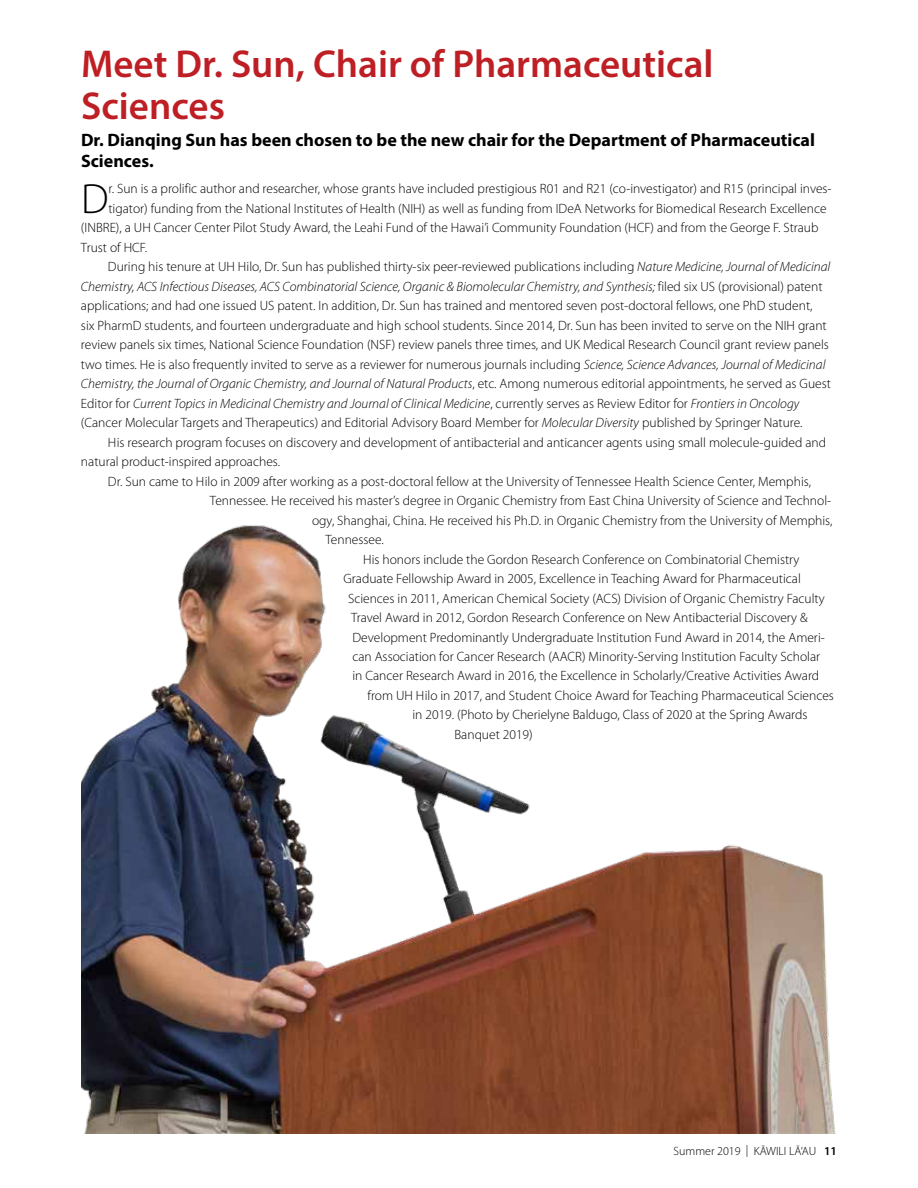
<style>
.page{position:relative;width:918px;height:1188px;background:#fff}
.page>*{position:absolute;margin:0;border:0;box-sizing:border-box;transform-origin:0 0}
.t1{font:300 42.45px "Myriad Pro";color:#000}
.t2{font:600 39px/42px "Myriad Pro";color:#be1f24}
.t3{font:700 18px/21px "Myriad Pro";color:#000}
.t4{font:300 13.5px "Myriad Pro";color:#000}
.t5{font:italic 300 13.5px "Myriad Pro";color:#000}
.t6{font:300 12px "Myriad Pro";color:#000}
.s1{font-style:italic}
.s2{font-style:normal}
.s3{font-weight:600}
</style>
<div class="page">
<img style="left:81px;top:525px;width:755px;height:609px">
<p class="t2" style="left:81px;top:42px;width:634px">Meet Dr. Sun, Chair of Pharmaceutical<br>Sciences</p>
<p class="t3" style="left:81px;top:129px;width:736px">Dr. Dianqing Sun has been chosen to be the new chair for the Department of Pharmaceutical<br>Sciences.</p>
<p class="t1" style="left:81px;top:175px;width:29px">D</p>
<p class="t4" style="left:108px;top:181px;width:725px">r. Sun is a prolific author and researcher, whose grants have included prestigious R01 and R21 (co-investigator) and R15 (principal inves-</p>
<p class="t4" style="left:108px;top:201px;width:720px">tigator) funding from the National Institutes of Health (NIH) as well as funding from IDeA Networks for Biomedical Research Excellence</p>
<p class="t4" style="left:81px;top:220px;width:739px">(INBRE), a UH Cancer Center Pilot Study Award, the Leahi Fund of the Hawai’i Community Foundation (HCF) and from the George F. Straub</p>
<p class="t4" style="left:81px;top:240px;width:68px">Trust of HCF.</p>
<p class="t4" style="left:108px;top:259px;width:724px">During his tenure at UH Hilo, Dr. Sun has published thirty-six peer-reviewed publications including <span class="s1">Nature Medicine, Journal of Medicinal</span></p>
<p class="t5" style="left:81px;top:279px;width:743px">Chemistry, ACS Infectious Diseases, ACS Combinatorial Science, Organic &amp; Biomolecular Chemistry, and Synthesis; <span class="s2">filed six US (provisional) patent</span></p>
<p class="t4" style="left:81px;top:298px;width:733px">applications; and had one issued US patent. In addition, Dr. Sun has trained and mentored seven post-doctoral fellows, one PhD student,</p>
<p class="t4" style="left:81px;top:318px;width:747px">six PharmD students, and fourteen undergraduate and high school students. Since 2014, Dr. Sun has been invited to serve on the NIH grant</p>
<p class="t4" style="left:81px;top:337px;width:750px">review panels six times, National Science Foundation (NSF) review panels three times, and UK Medical Research Council grant review panels</p>
<p class="t4" style="left:81px;top:357px;width:746px">two times. He is also frequently invited to serve as a reviewer for numerous journals including <span class="s1">Science, Science Advances, Journal of Medicinal</span></p>
<p class="t5" style="left:81px;top:376px;width:751px">Chemistry, the Journal of Organic Chemistry, and Journal of Natural Products<span class="s2">, etc. Among numerous editorial appointments, he served as Guest</span></p>
<p class="t5" style="left:81px;top:396px;width:720px"><span class="s2">Editor for</span> Current Topics in Medicinal Chemistry and Journal of Clinical Medicine<span class="s2">, currently serves as Review Editor for</span> Frontiers in Oncology</p>
<p class="t4" style="left:81px;top:415px;width:723px">(Cancer Molecular Targets and Therapeutics) and Editorial Advisory Board Member for <span class="s1">Molecular Diversity</span> published by Springer Nature.</p>
<p class="t4" style="left:108px;top:435px;width:720px">His research program focuses on discovery and development of antibacterial and anticancer agents using small molecule-guided and</p>
<p class="t4" style="left:81px;top:454px;width:201px">natural product-inspired approaches.</p>
<p class="t4" style="left:108px;top:474px;width:705px">Dr. Sun came to Hilo in 2009 after working as a post-doctoral fellow at the University of Tennessee Health Science Center, Memphis,</p>
<p class="t4" style="left:210px;top:493px;width:623px">Tennessee. He received his master’s degree in Organic Chemistry from East China University of Science and Technol-</p>
<p class="t4" style="left:312px;top:513px;width:522px">ogy, Shanghai, China. He received his Ph.D. in Organic Chemistry from the University of Memphis,</p>
<p class="t4" style="left:326px;top:532px;width:60px">Tennessee.</p>
<p class="t4" style="left:363px;top:552px;width:438px">His honors include the Gordon Research Conference on Combinatorial Chemistry</p>
<p class="t4" style="left:344px;top:571px;width:459px">Graduate Fellowship Award in 2005, Excellence in Teaching Award for Pharmaceutical</p>
<p class="t4" style="left:348px;top:591px;width:478px">Sciences in 2011, American Chemical Society (ACS) Division of Organic Chemistry Faculty</p>
<p class="t4" style="left:351px;top:610px;width:458px">Travel Award in 2012, Gordon Research Conference on New Antibacterial Discovery &amp;</p>
<p class="t4" style="left:353px;top:630px;width:474px">Development Predominantly Undergraduate Institution Fund Award in 2014, the Ameri-</p>
<p class="t4" style="left:353px;top:649px;width:469px">can Association for Cancer Research (AACR) Minority-Serving Institution Faculty Scholar</p>
<p class="t4" style="left:353px;top:669px;width:468px">in Cancer Research Award in 2016, the Excellence in Scholarly/Creative Activities Award</p>
<p class="t4" style="left:368px;top:688px;width:468px">from UH Hilo in 2017, and Student Choice Award for Teaching Pharmaceutical Sciences</p>
<p class="t4" style="left:412px;top:708px;width:397px">in 2019. (Photo by Cherielyne Baldugo, Class of 2020 at the Spring Awards</p>
<p class="t4" style="left:454px;top:727px;width:80px">Banquet 2019)</p>
<p class="t6" style="left:674px;top:1144px;width:165px">Summer 2019 | KĀWILI LĀ‘AU <span class="s3">11</span></p>
</div>
